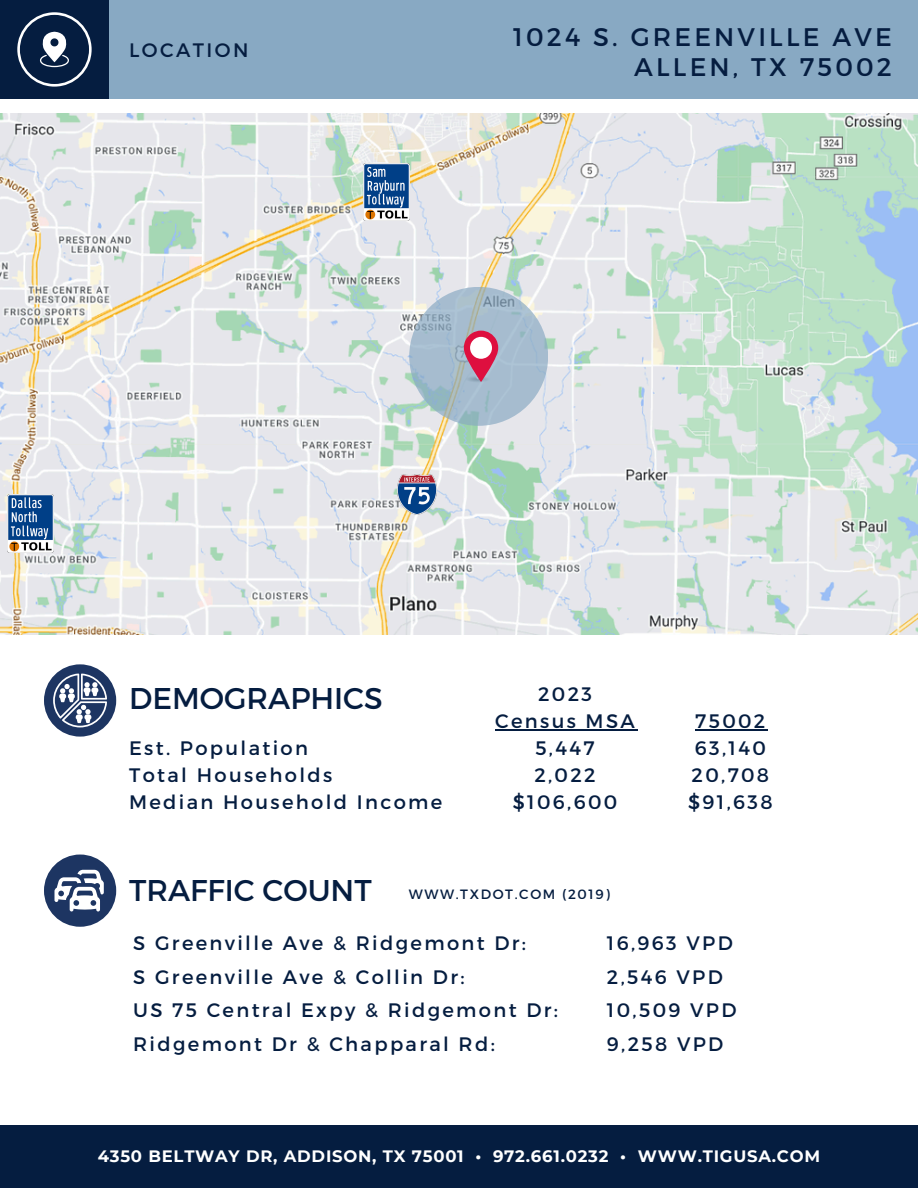
<style>
.page{position:relative;width:918px;height:1188px;background:#fff}
.page>*{position:absolute;margin:0;border:0;box-sizing:border-box;transform-origin:0 0}
.t1{font:30px "Montserrat";color:#051d40}
.t2{font:25.5px/30.3px "Montserrat";letter-spacing:.125em;color:#051d40;text-align:right}
.t3{font:19.5px/27px "Montserrat";letter-spacing:.12em;color:#051d40}
.t4{font:700 16.5px "Montserrat";letter-spacing:.045em;color:#fff}
.t5{font:13.5px "Montserrat";letter-spacing:.12em;color:#051d40}
</style>
<div class="page">
<div style="left:103px;top:0;width:815px;height:99px;background:#88a9c3"></div>
<img style="left:0;top:114px;width:918px;height:520px">
<svg style="left:409px;top:287px;width:139px;height:139px;background:#a4bbcb"></svg>
<div style="left:0;top:1126px;width:918px;height:62px;background:#051d40"></div>
<div style="left:0;top:0;width:109px;height:99px;background:#051d40"></div>
<svg style="left:17px;top:12px;width:75px;height:75px"></svg>
<svg style="left:464px;top:331px;width:34px;height:51px"></svg>
<div style="left:44px;top:664px;width:72px;height:73px;background:#1d3562;border-radius:50%"></div>
<svg style="left:53px;top:674px;width:54px;height:53px"></svg>
<div style="left:44px;top:855px;width:72px;height:72px;background:#1d3562;border-radius:50%"></div>
<svg style="left:55px;top:870px;width:49px;height:41px"></svg>
<img style="left:397px;top:475px;width:40px;height:39px">
<img style="left:364px;top:164px;width:46px;height:57px">
<img style="left:7px;top:495px;width:46px;height:57px">
<hr style="left:495px;top:729px;width:142px;height:1px;background:#051d40">
<hr style="left:695px;top:729px;width:73px;height:1px;background:#051d40">
<p class="t3" style="left:129px;top:36px;width:121px">LOCATION</p>
<p class="t2" style="left:513px;top:20px;width:380px">1024 S. GREENVILLE AVE<br>ALLEN, TX 75002</p>
<p class="t1" style="left:129px;top:679px;width:255px">DEMOGRAPHICS</p>
<p class="t3" style="left:129px;top:733px;width:315px">Est. Population<br>Total Households<br>Median Household Income</p>
<h4 class="t3" style="left:495px;top:679px;width:141px;text-align:center">2023<br>Census MSA</h4>
<p class="t3" style="left:513px;top:733px;width:106px;text-align:center">5,447<br>2,022 $106,600</p>
<p class="t3" style="left:692px;top:706px;width:79px">75002<br>63,140<br>20,708</p>
<h1 class="t3" style="left:688px;top:787px;width:86px">$91,638</h1>
<p class="t1" style="left:129px;top:871px;width:244px">TRAFFIC COUNT</p>
<h1 class="t3" style="left:133px;top:925px;width:426px;line-height:33.8px">S Greenville Ave &amp; Ridgemont Dr:<br>S Greenville Ave &amp; Collin Dr:<br>US 75 Central Expy &amp; Ridgemont Dr:</h1>
<p class="t3" style="left:133px;top:1030px;width:363px">Ridgemont Dr &amp; Chapparal Rd:</p>
<p class="t5" style="left:409px;top:886px;width:203px">WWW.TXDOT.COM (2019)</p>
<h4 class="t3" style="left:607px;top:925px;width:131px;line-height:33.8px">16,963 VPD<br>2,546 VPD<br>10,509 VPD<br>9,258 VPD</h4>
<p class="t4" style="left:98px;top:1146px;width:724px">4350 BELTWAY DR, ADDISON, TX 75001 • 972.661.0232 • WWW.TIGUSA.COM</p>
</div>
